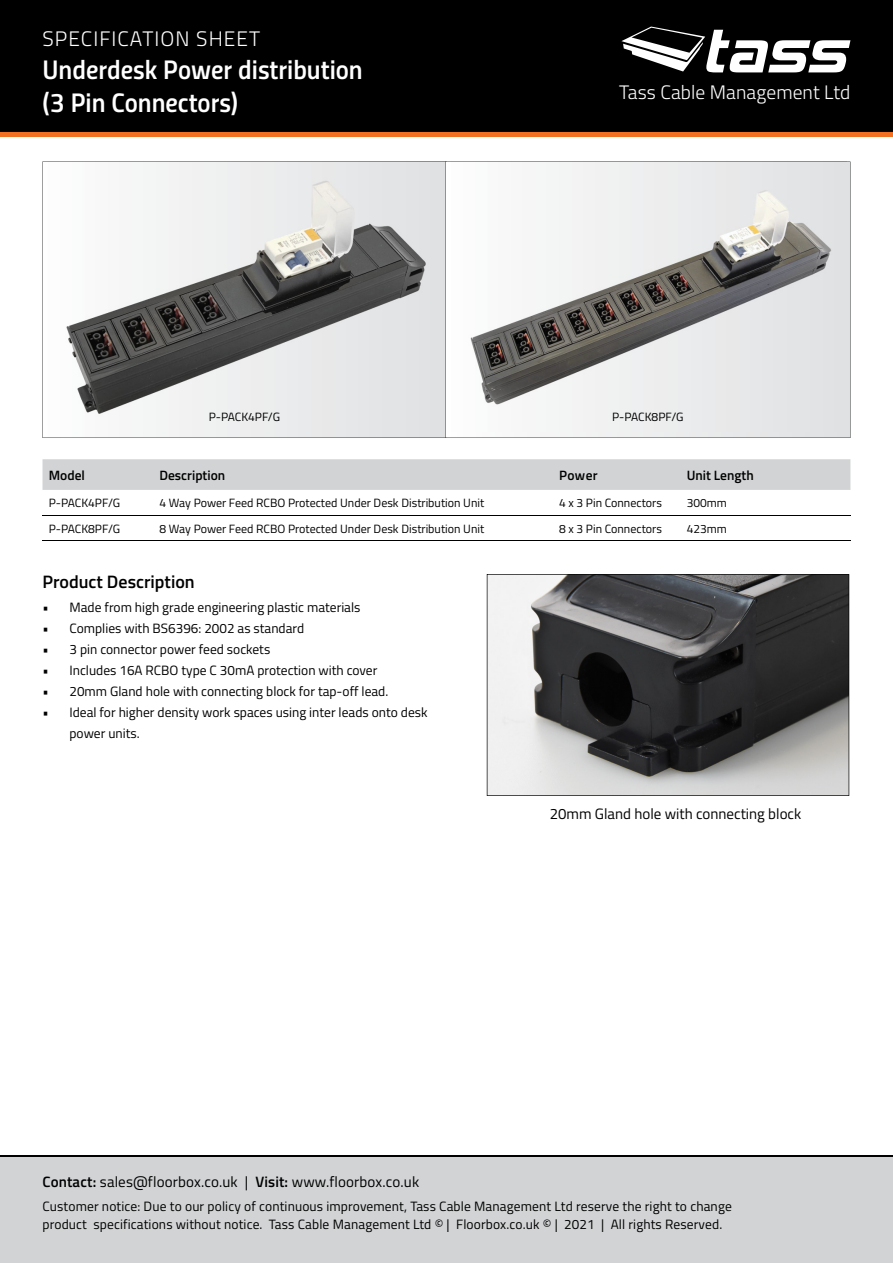
<style>
.page{position:relative;width:893px;height:1263px;background:#fff}
.page>*{position:absolute;margin:0;border:0;box-sizing:border-box;transform-origin:0 0}
.t1{font:27px/33px "Titillium Semibold Upright";color:#fff}
.t2{font:300 21px "Titillium";letter-spacing:.05em;color:#fff}
.t3{font:300 19.5px "Titillium";letter-spacing:.005em;color:#fff}
.t4{font:600 18px "Titillium";color:#000}
.t5{font:15px "Titillium";color:#000}
.t6{font:13.5px/18px "Titillium";color:#000}
.t7{font:600 13.5px "Titillium";color:#000}
.t8{font:12px "Titillium";color:#000}
.s1{font-weight:600}
</style>
<div class="page">
<svg style="left:43px;top:162px;width:402px;height:276px"></svg>
<div style="left:0;top:67px;width:893px;height:69px;background:#f36f21"></div>
<div style="left:0;top:0;width:893px;height:132px;background:#000"></div>
<svg style="left:621px;top:26px;width:229px;height:46px"></svg>
<div style="left:0;top:1157px;width:893px;height:106px;background:#d1d3d4"></div>
<hr style="left:0;top:1155px;width:893px;height:2px;background:#000">
<svg style="left:445px;top:162px;width:405px;height:276px;fill:#e9e9ea"></svg>
<svg style="left:487px;top:574px;width:362px;height:222px;background:#6a6a6b"></svg>
<svg style="left:43px;top:459px;width:807px;height:82px"></svg>
<hr style="left:153px;top:515px;width:400px;height:1px;background:#000">
<hr style="left:553px;top:515px;width:127px;height:1px;background:#000">
<hr style="left:680px;top:515px;width:170px;height:1px;background:#000">
<hr style="left:43px;top:541px;width:110px;height:1px;background:#000">
<hr style="left:153px;top:541px;width:400px;height:1px;background:#000">
<hr style="left:553px;top:541px;width:127px;height:1px;background:#000">
<hr style="left:680px;top:541px;width:170px;height:1px;background:#000">
<hr style="left:43px;top:515px;width:110px;height:1px;background:#000">
<h2 class="t2" style="left:43px;top:23px;width:219px">SPECIFICATION SHEET</h2>
<h1 class="t1" style="left:43px;top:52px;width:322px">Underdesk Power distribution (3 Pin Connectors)</h1>
<p class="t8" style="left:209px;top:408px;width:73px">P-PACK4PF/G</p>
<h3 class="t3" style="left:619px;top:78px;width:233px">Tass Cable Management Ltd</h3>
<p class="t8" style="left:612px;top:408px;width:73px">P-PACK8PF/G</p>
<p class="t7" style="left:49px;top:465px;width:38px">Model</p>
<p class="t7" style="left:159px;top:465px;width:67px">Description</p>
<p class="t7" style="left:559px;top:465px;width:40px">Power</p>
<p class="t7" style="left:687px;top:465px;width:69px">Unit Length</p>
<p class="t8" style="left:49px;top:494px;width:73px">P-PACK4PF/G</p>
<p class="t8" style="left:159px;top:494px;width:326px">4 Way Power Feed RCBO Protected Under Desk Distribution Unit</p>
<p class="t8" style="left:559px;top:494px;width:104px">4 x 3 Pin Connectors</p>
<p class="t8" style="left:687px;top:494px;width:42px">300mm</p>
<p class="t8" style="left:49px;top:519px;width:73px">P-PACK8PF/G</p>
<p class="t8" style="left:159px;top:519px;width:326px">8 Way Power Feed RCBO Protected Under Desk Distribution Unit</p>
<p class="t8" style="left:559px;top:519px;width:104px">8 x 3 Pin Connectors</p>
<p class="t8" style="left:687px;top:519px;width:42px">423mm</p>
<h3 class="t4" style="left:43px;top:568px;width:154px">Product Description</h3>
<p class="t6" style="left:43px;top:597px;width:319px">• Made from high grade engineering plastic materials</p>
<p class="t6" style="left:43px;top:618px;width:263px">• Complies with BS6396: 2002 as standard</p>
<p class="t6" style="left:43px;top:639px;width:229px">• 3 pin connector power feed sockets</p>
<p class="t6" style="left:43px;top:660px;width:336px">• Includes 16A RCBO type C 30mA protection with cover</p>
<p class="t6" style="left:43px;top:681px;width:347px">• 20mm Gland hole with connecting block for tap-off lead.</p>
<p class="t6" style="left:70px;top:701px;width:360px;line-height:21px;text-indent:-27px">• Ideal for higher density work spaces using inter leads onto desk power units.</p>
<p class="t5" style="left:550px;top:803px;width:253px">20mm Gland hole with connecting block</p>
<p class="t5" style="left:43px;top:1171px;width:378px"><span class="s1">Contact:</span> sales@floorbox.co.uk | <span class="s1">Visit:</span> www.floorbox.co.uk</p>
<p class="t6" style="left:43px;top:1196px;width:691px">Customer notice: Due to our policy of continuous improvement, Tass Cable Management Ltd reserve the right to change product specifications without notice. Tass Cable Management Ltd © | Floorbox.co.uk © | 2021 | All rights Reserved.</p>
</div>
